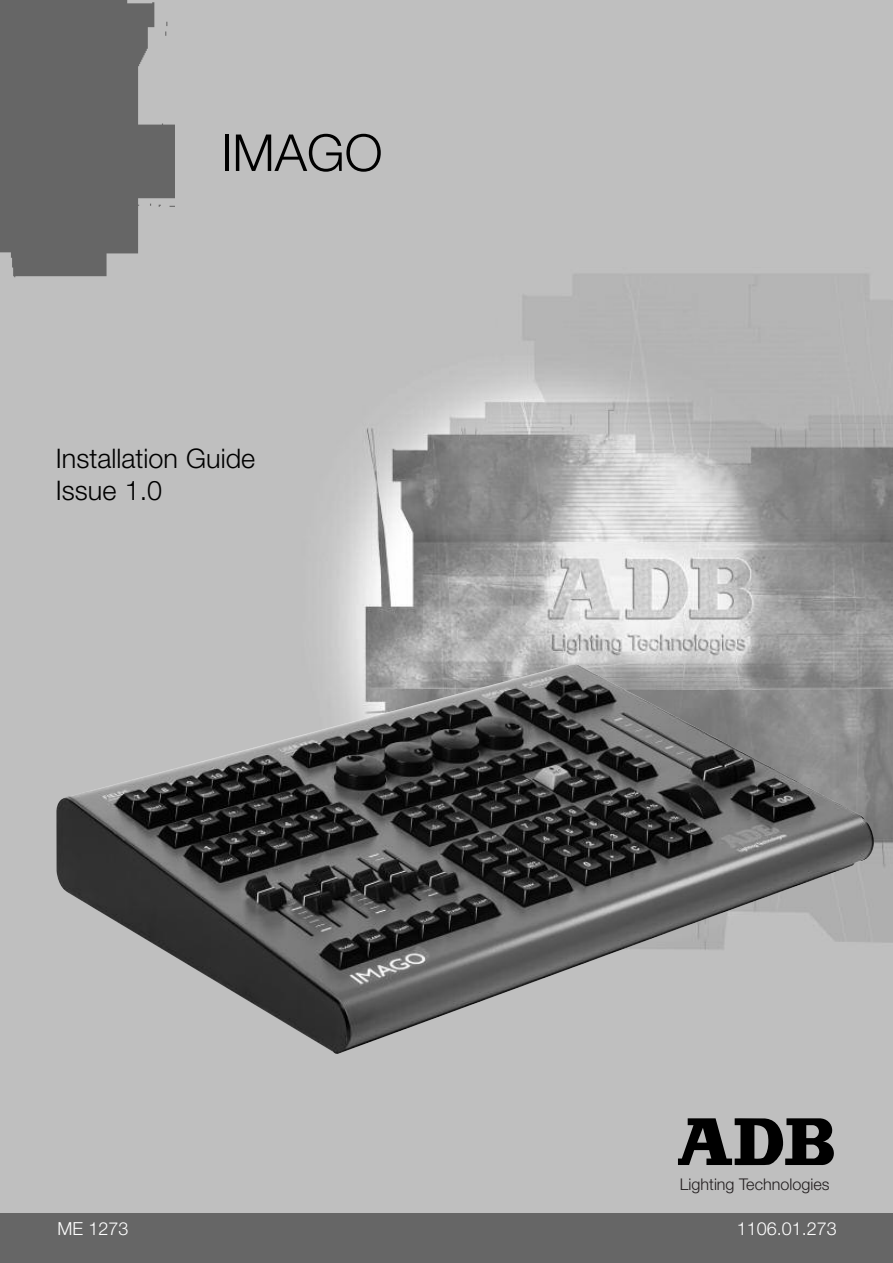
<style>
.page{position:relative;width:893px;height:1263px;background:#fff}
.page>*{position:absolute;margin:0;border:0;box-sizing:border-box;transform-origin:0 0}
.t1{font:300 51px "Helvetica Neue";color:#000}
.t2{font:300 27px/32.4px "Helvetica Neue";color:#000}
.t3{font:300 18px "Helvetica Neue";color:#fff}
.t4{font:300 16.2px "Helvetica Neue";color:#231f20}
</style>
<div class="page">
<img style="left:0;top:0;width:893px;height:1213px">
<div style="left:0;top:1213px;width:893px;height:50px;background:#666"></div>
<svg style="left:678px;top:1118px;width:156px;height:47px;background:#4c4c4c"></svg>
<img style="left:0;top:0;width:175px;height:299px">
<img style="left:56px;top:664px;width:818px;height:390px">
<h1 class="t1" style="left:221px;top:135px;width:163px">IMAGO</h1>
<p class="t2" style="left:56px;top:444px;width:201px">Installation Guide<br>Issue 1.0</p>
<p class="t4" style="left:680px;top:1178px;width:151px">Lighting Technologies</p>
<p class="t3" style="left:57px;top:1222px;width:73px">ME 1273</p>
<p class="t3" style="left:737px;top:1222px;width:102px">1106.01.273</p>
</div>
